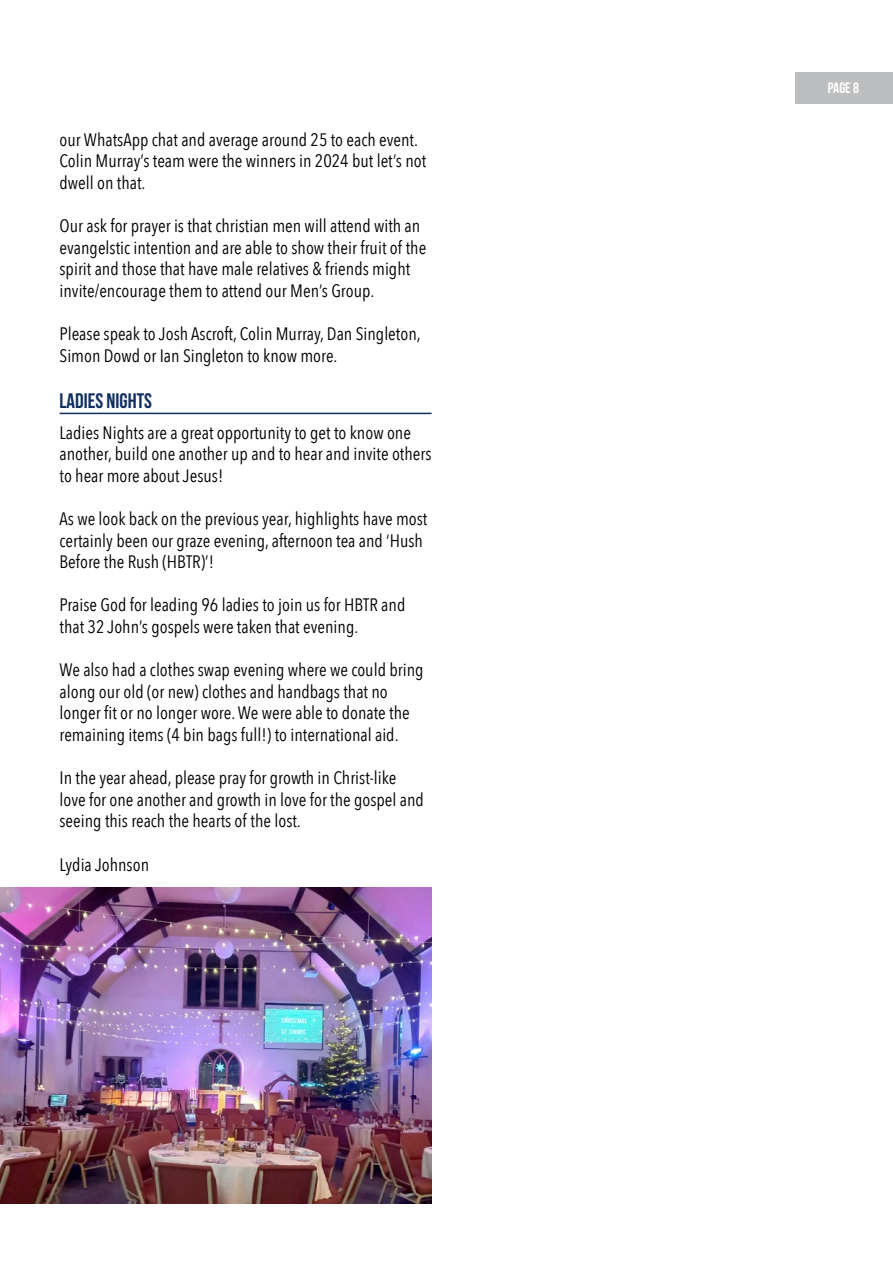
<style>
.page{position:relative;width:893px;height:1263px;background:#fff}
.page>*{position:absolute;margin:0;border:0;box-sizing:border-box;transform-origin:0 0}
.t1{font:21px "Bebas Neue";color:#112e5e}
.t2{font:18px/21.6px "Avenir Next Condensed";color:#000}
.t3{font:15px "Bebas Neue";color:#fff}
</style>
<div class="page">
<hr style="left:60px;top:413px;width:372px;height:1px;background:#112e5e">
<img style="left:0;top:888px;width:432px;height:315px">
<div style="left:795px;top:72px;width:98px;height:32px;background:#bcbec0"></div>
<p class="t2" style="left:60px;top:128px;width:368px">our WhatsApp chat and average around 25 to each event.<br>Colin Murray’s team were the winners in 2024 but let’s not dwell on that.</p>
<p class="t2" style="left:60px;top:214px;width:368px">Our ask for prayer is that christian men will attend with an evangelstic intention and are able to show their fruit of the spirit and those that have male relatives &amp; friends might invite/encourage them to attend our Men’s Group.</p>
<p class="t2" style="left:60px;top:322px;width:363px">Please speak to Josh Ascroft, Colin Murray, Dan Singleton,<br>Simon Dowd or Ian Singleton to know more.</p>
<p class="t1" style="left:60px;top:390px;width:94px">LADIES NIGHTS</p>
<p class="t2" style="left:60px;top:421px;width:373px">Ladies N ights are a great opportunity to get to know one another, build one another up and to hear and invite others to hear more about Jesus!</p>
<p class="t2" style="left:60px;top:507px;width:369px">As we look back on the previous year, highlights have most certainly been our graze evening, afternoon tea and ‘Hush<br>Before the Rush (HBTR)’!</p>
<p class="t2" style="left:60px;top:593px;width:347px">Praise God for leading 96 ladies to join us for HBTR and that 32 John’s gospels were taken that evening.</p>
<p class="t2" style="left:60px;top:658px;width:366px">We also had a clothes swap evening where we could bring along our old (or new) clothes and handbags that no longer fit or no longer wore. We were able to donate the remaining items (4 bin bags full!) to international aid.</p>
<p class="t2" style="left:60px;top:766px;width:366px">In the year ahead, please pray for growth in Christ-like love for one another and growth in love for the gospel and seeing this reach the hearts of the lost.</p>
<p class="t2" style="left:60px;top:853px;width:91px">Lydia Johnson</p>
<p class="t3" style="left:828px;top:80px;width:33px">PAGE 8</p>
</div>
